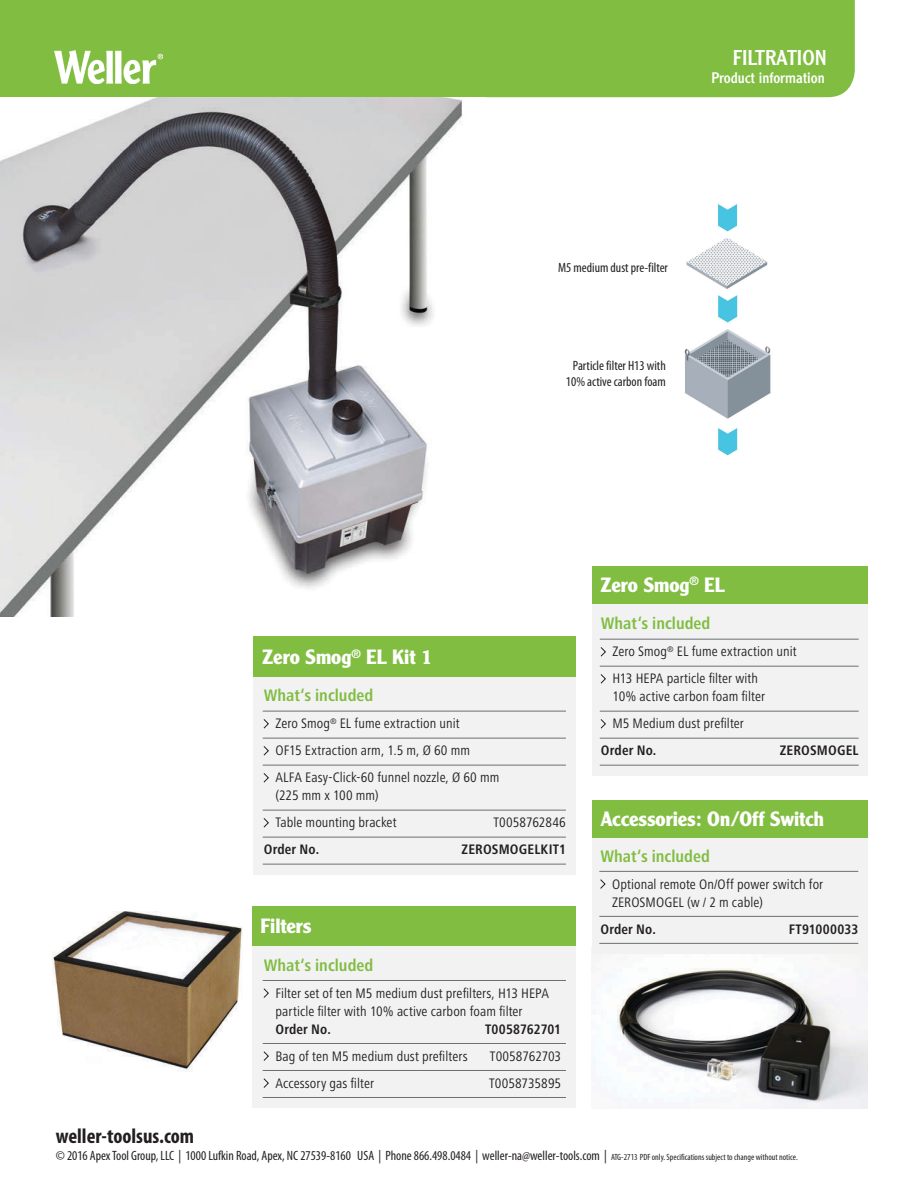
<style>
.page{position:relative;width:918px;height:1188px;background:#fff}
.page>*{position:absolute;margin:0;border:0;box-sizing:border-box;transform-origin:0 0}
.t1{font:700 condensed 21px "Myriad Pro";color:#231f20}
.t2{font:21px "Clearface Gothic LH";color:#fff}
._4___Aufzählung_Zube{font:700 20.25px "Clearface Gothic LH";letter-spacing:-.005em;color:#fff}
._4___Aufzählung_Zube-2{font:700 condensed 17.25px "Frutiger Next LT";color:#81bd41}
.t3{font:15px "Clearface Gothic LH";color:#fff}
._4___Aufzählung_Zube-3{font:condensed 14.25px/18px "Frutiger Next LT";letter-spacing:.005em;color:#231f20}
._4___Aufzählung_Zube-4{font:700 condensed 14.25px "Frutiger Next LT";letter-spacing:.01em;color:#231f20}
.t4{font:condensed 13.5px/16.5px "Myriad Pro";color:#231f20;text-align:center}
.s1{font-weight:700}
.s2{font-size:9px}
</style>
<div class="page">
<div style="left:0;top:0;width:855px;height:97px;background:#81bd41"></div>
<img style="left:55px;top:50px;width:108px;height:34px">
<img style="left:0;top:97px;width:463px;height:520px">
<img style="left:592px;top:953px;width:276px;height:155px">
<img style="left:52px;top:911px;width:191px;height:161px">
<div style="left:592px;top:593px;width:276px;height:182px;background:#f2f2f3"></div>
<hr style="left:600px;top:639px;width:259px;height:1px;background:#6d6f71">
<hr style="left:600px;top:666px;width:259px;height:1px;background:#6d6f71">
<hr style="left:600px;top:711px;width:259px;height:1px;background:#6d6f71">
<hr style="left:600px;top:738px;width:259px;height:1px;background:#6d6f71">
<hr style="left:600px;top:765px;width:259px;height:1px;background:#6d6f71">
<svg style="left:600px;top:647px;width:6px;height:10px"></svg>
<svg style="left:600px;top:674px;width:6px;height:10px"></svg>
<svg style="left:600px;top:719px;width:6px;height:10px"></svg>
<div style="left:592px;top:566px;width:275px;height:37px;background:#81bd41"></div>
<div style="left:592px;top:805px;width:276px;height:148px;background:#f2f2f3"></div>
<hr style="left:599px;top:871px;width:259px;height:1px;background:#6d6f71">
<hr style="left:599px;top:916px;width:259px;height:1px;background:#6d6f71">
<hr style="left:599px;top:943px;width:259px;height:1px;background:#6d6f71">
<svg style="left:600px;top:879px;width:5px;height:10px"></svg>
<div style="left:592px;top:800px;width:276px;height:37px;background:#81bd41"></div>
<div style="left:254px;top:654px;width:322px;height:221px;background:#f2f2f3"></div>
<hr style="left:263px;top:711px;width:303px;height:1px;background:#6d6f71">
<hr style="left:263px;top:738px;width:303px;height:1px;background:#6d6f71">
<hr style="left:263px;top:765px;width:303px;height:1px;background:#6d6f71">
<hr style="left:263px;top:810px;width:303px;height:1px;background:#6d6f71">
<hr style="left:263px;top:837px;width:303px;height:1px;background:#6d6f71">
<hr style="left:263px;top:864px;width:303px;height:1px;background:#6d6f71">
<svg style="left:263px;top:719px;width:6px;height:10px"></svg>
<svg style="left:263px;top:746px;width:6px;height:10px"></svg>
<svg style="left:263px;top:773px;width:6px;height:10px"></svg>
<svg style="left:263px;top:818px;width:6px;height:10px"></svg>
<div style="left:254px;top:637px;width:322px;height:40px;background:#81bd41"></div>
<div style="left:252px;top:927px;width:324px;height:181px;background:#f2f2f3"></div>
<hr style="left:263px;top:980px;width:303px;height:1px;background:#6d6f71">
<hr style="left:263px;top:1043px;width:303px;height:1px;background:#6d6f71">
<hr style="left:263px;top:1070px;width:303px;height:1px;background:#6d6f71">
<hr style="left:263px;top:1097px;width:303px;height:1px;background:#6d6f71">
<svg style="left:263px;top:988px;width:6px;height:10px"></svg>
<svg style="left:263px;top:1051px;width:6px;height:10px"></svg>
<svg style="left:263px;top:1078px;width:6px;height:10px"></svg>
<div style="left:252px;top:906px;width:324px;height:40px;background:#81bd41"></div>
<img style="left:684px;top:204px;width:87px;height:252px">
<h1 class="t2" style="left:733px;top:44px;width:96px">FILTRATION</h1>
<p class="t3" style="left:712px;top:68px;width:115px">Product information</p>
<p class="t4" style="left:558px;top:259px;width:111px">M5 medium dust pre-filter</p>
<p class="t4" style="left:566px;top:357px;width:101px">Particle filter H13 with<br>10% active carbon foam</p>
<p class="_4___Aufzählung_Zube" style="left:262px;top:645px;width:172px">Zero Smog<sup>®</sup> EL Kit 1</p>
<p class="_4___Aufzählung_Zube-2" style="left:264px;top:686px;width:111px">What‘s included</p>
<p class="_4___Aufzählung_Zube-3" style="left:275px;top:715px;width:186px">Zero Smog<sup>®</sup> EL fume extraction unit</p>
<p class="_4___Aufzählung_Zube-3" style="left:275px;top:742px;width:196px">OF15 Extraction arm, 1.5 m, Ø 60 mm</p>
<p class="_4___Aufzählung_Zube-3" style="left:275px;top:769px;width:225px">ALFA Easy-Click-60 funnel nozzle, Ø 60 mm (225 mm x 100 mm)</p>
<p class="_4___Aufzählung_Zube-3" style="left:275px;top:814px;width:123px">Table mounting bracket</p>
<p class="_4___Aufzählung_Zube-3" style="left:494px;top:814px;width:74px">T0058762846</p>
<p class="_4___Aufzählung_Zube-4" style="left:264px;top:842px;width:57px">Order No.</p>
<p class="_4___Aufzählung_Zube-4" style="left:462px;top:842px;width:106px">ZEROSMOGELKIT1</p>
<p class="_4___Aufzählung_Zube" style="left:261px;top:914px;width:52px">Filters</p>
<p class="_4___Aufzählung_Zube-2" style="left:264px;top:955px;width:111px">What‘s included</p>
<p class="_4___Aufzählung_Zube-3" style="left:275px;top:984px;width:275px">Filter set of ten M5 medium dust prefilters, H13 HEPA particle filter with 10% active carbon foam filter<br><span class="s1">Order No.</span></p>
<p class="_4___Aufzählung_Zube-4" style="left:485px;top:1021px;width:78px">T0058762701</p>
<p class="_4___Aufzählung_Zube-3" style="left:275px;top:1047px;width:194px">Bag of ten M5 medium dust prefilters</p>
<p class="_4___Aufzählung_Zube-3" style="left:490px;top:1047px;width:73px">T0058762703</p>
<p class="_4___Aufzählung_Zube-3" style="left:275px;top:1074px;width:100px">Accessory gas filter</p>
<p class="_4___Aufzählung_Zube-3" style="left:489px;top:1074px;width:74px">T0058735895</p>
<p class="_4___Aufzählung_Zube" style="left:600px;top:573px;width:126px">Zero Smog<sup>®</sup> EL</p>
<p class="_4___Aufzählung_Zube-2" style="left:601px;top:614px;width:111px">What‘s included</p>
<p class="_4___Aufzählung_Zube-3" style="left:613px;top:643px;width:186px">Zero Smog<sup>®</sup> EL fume extraction unit</p>
<p class="_4___Aufzählung_Zube-3" style="left:613px;top:670px;width:154px">H13 HEPA particle filter with<br>10% active carbon foam filter</p>
<p class="_4___Aufzählung_Zube-3" style="left:613px;top:715px;width:133px">M5 Medium dust prefilter</p>
<p class="_4___Aufzählung_Zube-4" style="left:601px;top:743px;width:57px">Order No.</p>
<p class="_4___Aufzählung_Zube-4" style="left:780px;top:743px;width:80px">ZEROSMOGEL</p>
<p class="_4___Aufzählung_Zube" style="left:600px;top:807px;width:225px">Accessories: On/Off Switch</p>
<p class="_4___Aufzählung_Zube-2" style="left:600px;top:846px;width:111px">What‘s included</p>
<p class="_4___Aufzählung_Zube-3" style="left:612px;top:875px;width:213px">Optional remote On/Off power switch for<br>ZEROSMOGEL (w / 2 m cable)</p>
<p class="_4___Aufzählung_Zube-4" style="left:600px;top:921px;width:57px">Order No.</p>
<p class="_4___Aufzählung_Zube-4" style="left:789px;top:921px;width:71px">FT91000033</p>
<p class="t1" style="left:56px;top:1123px;width:140px">weller-toolsus.com</p>
<p class="t4" style="left:56px;top:1147px;width:743px">© 2016 Apex Tool Group, LLC | 1000 Lufkin Road, Apex, NC 27539-8160 USA | Phone 866.498.0484 | weller-na@weller-tools.com | <span class="s2">ATG-2713 PDF only. Specifications subject to change without notice.</span></p>
</div>
